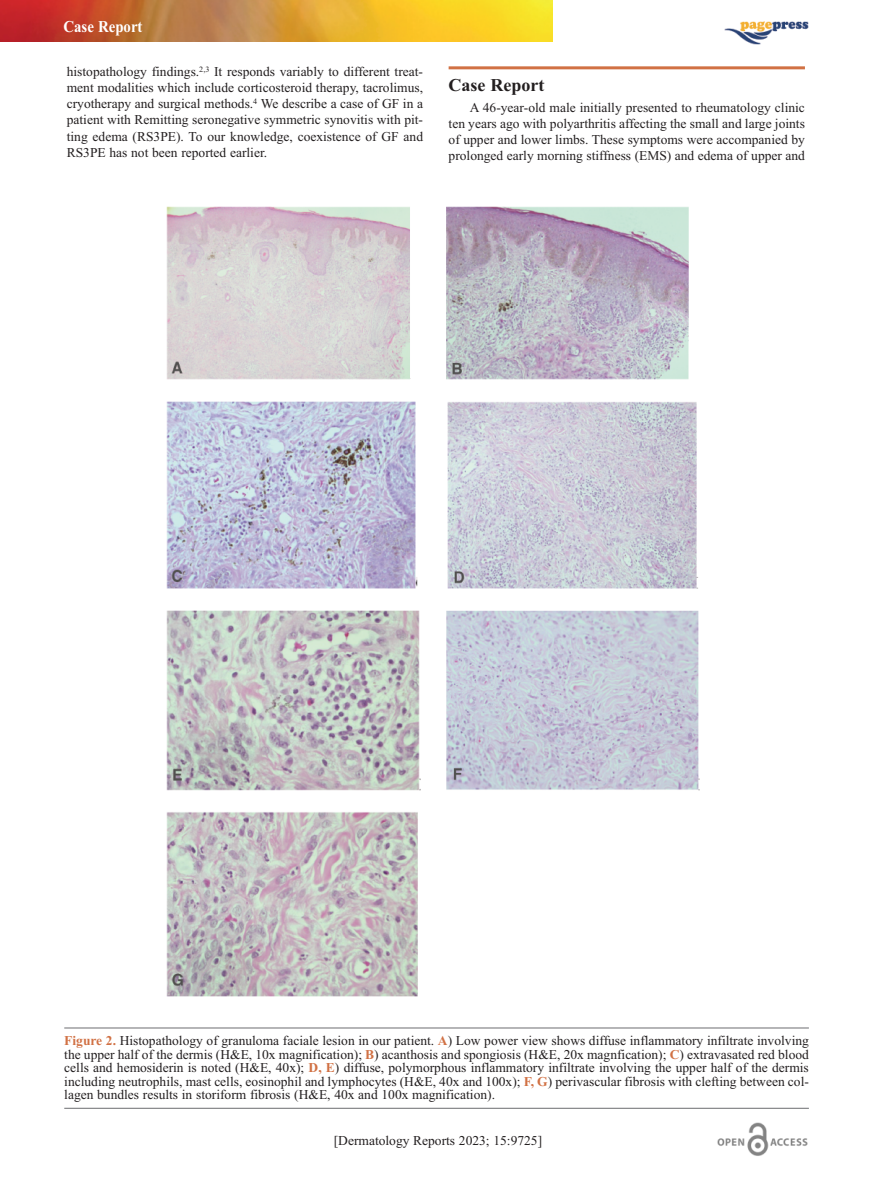
<style>
.page{position:relative;width:893px;height:1191px;background:#fff}
.page>*{position:absolute;margin:0;border:0;box-sizing:border-box;transform-origin:0 0}
.t1{font:700 18px "Times New Roman";color:#231f20}
.t2{font:700 16.5px "Times New Roman";color:#fff;scale:.9 1}
.t3{font:13.5px/16.2px "Times New Roman";color:#231f20;text-align:justify}
.s1{font-weight:700;color:#d17144}
</style>
<div class="page">
<img style="left:717px;top:1123px;width:91px;height:33px">
<hr style="left:449px;top:66px;width:356px;height:3px;background:#d17144">
<img style="left:0;top:0;width:553px;height:42px">
<img style="left:724px;top:21px;width:85px;height:23px">
<hr style="left:64px;top:1027px;width:745px;height:1px;background:#6c6d70">
<hr style="left:64px;top:1107px;width:745px;height:1px;background:#6c6d70">
<img style="left:166px;top:206px;width:534px;height:791px">
<p class="t2" style="left:63px;top:16px;width:89px">Case Report</p>
<p class="t3" style="left:67px;top:63px;width:358px">histopathology findings.<sup>2,3</sup> It responds variably to different treat&shy;ment modalities which include corticosteroid therapy, tacrolimus, cryotherapy and surgical methods.<sup>4</sup> We describe a case of GF in a patient with Remitting seronegative symmetric synovitis with pit&shy;ting edema (RS3PE). To our knowledge, coexistence of GF and RS3PE has not been reported earlier.</p>
<h1 class="t1" style="left:449px;top:74px;width:97px">Case Report</h1>
<p class="t3" style="left:449px;top:99px;width:358px;text-indent:21px">A 46-year-old male initially presented to rheumatology clinic ten years ago with polyarthritis affecting the small and large joints of upper and lower limbs. These symptoms were accompanied by prolonged early morning stiffness (EMS) and edema of upper and</p>
<p class="t3" style="left:64px;top:1034px;width:746px;line-height:13.5px"><span class="s1">Figure 2.</span> Histopathology of granuloma faciale lesion in our patient. <span class="s1">A</span>) Low power view shows diffuse inflammatory infiltrate involving the upper half of the dermis (H&amp;E, 10x magnification); <span class="s1">B</span>) acanthosis and spongiosis (H&amp;E, 20x magnfication); <span class="s1">C</span>) extravasated red blood cells and hemosiderin is noted (H&amp;E, 40x); <span class="s1">D, E</span>) diffuse, polymorphous inflammatory infiltrate involving the upper half of the dermis including neutrophils, mast cells, eosinophil and lymphocytes (H&amp;E, 40x and 100x); <span class="s1">F, G</span>) perivascular fibrosis with clefting between col&shy;lagen bundles results in storiform fibrosis (H&amp;E, 40x and 100x magnification).</p>
<p class="t3" style="left:334px;top:1132px;width:210px">[Dermatology Reports 2023; 15:9725]</p>
</div>
